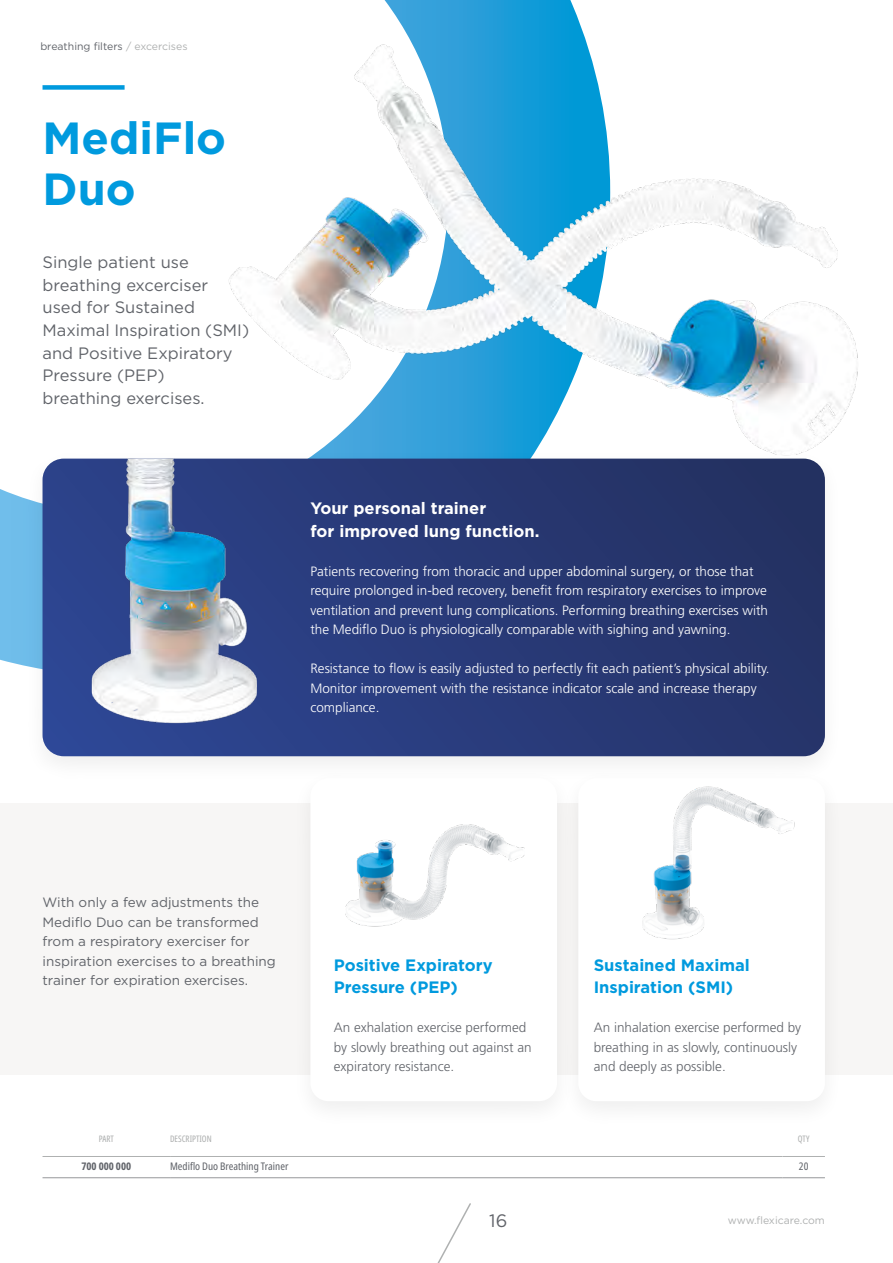
<style>
.page{position:relative;width:893px;height:1263px;background:#fff}
.page>*{position:absolute;margin:0;border:0;box-sizing:border-box;transform-origin:0 0}
.t1{font:700 45px/51px "Gotham Pro";color:#009ade}
.t2{font:18px "Gotham Pro";color:#61646a}
.t3{font:16.5px/22.5px "Gotham Pro";color:#61646a}
.t4{font:700 16.5px/22.5px "Gotham Pro";color:#009ade}
.t5{font:700 16.5px/22.5px "Gotham Pro";color:#fff}
.t6{font:300 13.5px/19.5px "Frutiger LT Std";color:#fff}
.t7{font:300 13.5px/19.5px "Frutiger LT Std";color:#61646a}
.t8{font:13.5px/19.5px "Gotham Pro";color:#61646a}
.t9{font:condensed 10.5px "Noto Sans Display";color:#61646a}
.t10{font:10.5px "Gotham Pro";color:#61646a}
.t11{font:10.5px "Gotham Pro";letter-spacing:-.005em;color:#afb1b1}
.t12{font:700 condensed 10.5px "Noto Sans Display";color:#61646a}
.t13{font:extra-condensed 9px "Noto Sans Display";color:#afb1b1}
.s1{color:#afb1b1}
</style>
<div class="page">
<svg style="left:437px;top:1203px;width:34px;height:60px"></svg>
<svg style="left:0;top:85px;width:43px;height:581px"></svg>
<div style="left:43px;top:85px;width:82px;height:5px;background:#009ade"></div>
<hr style="left:43px;top:1156px;width:127px;height:1px;background:#afb1b1">
<hr style="left:170px;top:1156px;width:612px;height:1px;background:#afb1b1">
<hr style="left:782px;top:1156px;width:43px;height:1px;background:#afb1b1">
<hr style="left:43px;top:1177px;width:127px;height:1px;background:#96989a">
<hr style="left:170px;top:1177px;width:612px;height:1px;background:#96989a">
<hr style="left:782px;top:1177px;width:43px;height:1px;background:#96989a">
<div style="left:23px;top:448px;width:821px;height:336px;background:#000;opacity:.07"></div>
<svg style="left:43px;top:578px;width:782px;height:178px;background:#283975"></svg>
<img style="left:43px;top:459px;width:265px;height:294px">
<div style="left:0;top:804px;width:893px;height:271px;background:#f7f6f5"></div>
<div style="left:291px;top:767px;width:285px;height:362px;background:#f9f9f9"></div>
<div style="left:310px;top:778px;width:247px;height:323px;background:#fff;border-radius:18px"></div>
<div style="left:559px;top:767px;width:285px;height:362px;background:#f7f6f5"></div>
<div style="left:578px;top:778px;width:247px;height:323px;background:#fff;border-radius:18px"></div>
<img style="left:345px;top:824px;width:180px;height:103px">
<img style="left:642px;top:786px;width:153px;height:154px">
<img style="left:184px;top:0;width:674px;height:578px">
<p class="t10" style="left:40px;top:41px;width:149px">breathing filters <span class="s1">/ excercises</span></p>
<h1 class="t1" style="left:43px;top:112px;width:185px">MediFlo<br>Duo</h1>
<p class="t3" style="left:43px;top:251px;width:208px">Single patient use breathing excerciser used for Sustained<br>Maximal Inspiration (SMI) and Positive Expiratory<br>Pressure (PEP)<br>breathing exercises.</p>
<p class="t5" style="left:310px;top:497px;width:231px">Your personal trainer<br>for improved lung function.</p>
<p class="t6" style="left:310px;top:562px;width:459px">Patients recovering from thoracic and upper abdominal surgery, or those that require prolonged in-bed recovery, benefit from respiratory exercises to improve ventilation and prevent lung complications. Performing breathing exercises with the Mediflo Duo is physiologically comparable with sighing and yawning.</p>
<p class="t6" style="left:310px;top:659px;width:461px">Resistance to flow is easily adjusted to perfectly fit each patient’s physical ability.<br>Monitor improvement with the resistance indicator scale and increase therapy compliance.</p>
<p class="t8" style="left:43px;top:892px;width:235px">With only a few adjustments the Mediflo Duo can be transformed from a respiratory exerciser for inspiration exercises to a breathing trainer for expiration exercises.</p>
<p class="t4" style="left:334px;top:953px;width:160px">Positive Expiratory<br>Pressure (PEP)</p>
<p class="t7" style="left:334px;top:1018px;width:199px">An exhalation exercise performed by slowly breathing out against an expiratory resistance.</p>
<p class="t4" style="left:594px;top:953px;width:158px">Sustained Maximal<br>Inspiration (SMI)</p>
<p class="t7" style="left:594px;top:1018px;width:209px">An inhalation exercise performed by breathing in as slowly, continuously and deeply as possible.</p>
<p class="t13" style="left:99px;top:1132px;width:17px">PART</p>
<p class="t13" style="left:170px;top:1132px;width:43px">DESCRIPTION</p>
<p class="t13" style="left:798px;top:1132px;width:13px">QTY</p>
<p class="t12" style="left:81px;top:1158px;width:51px">700 000 000</p>
<p class="t9" style="left:170px;top:1159px;width:120px">Mediflo Duo Breathing Trainer</p>
<p class="t9" style="left:799px;top:1159px;width:11px">20</p>
<h2 class="t2" style="left:489px;top:1211px;width:20px">16</h2>
<p class="t11" style="left:728px;top:1215px;width:99px">www.flexicare.com</p>
</div>
